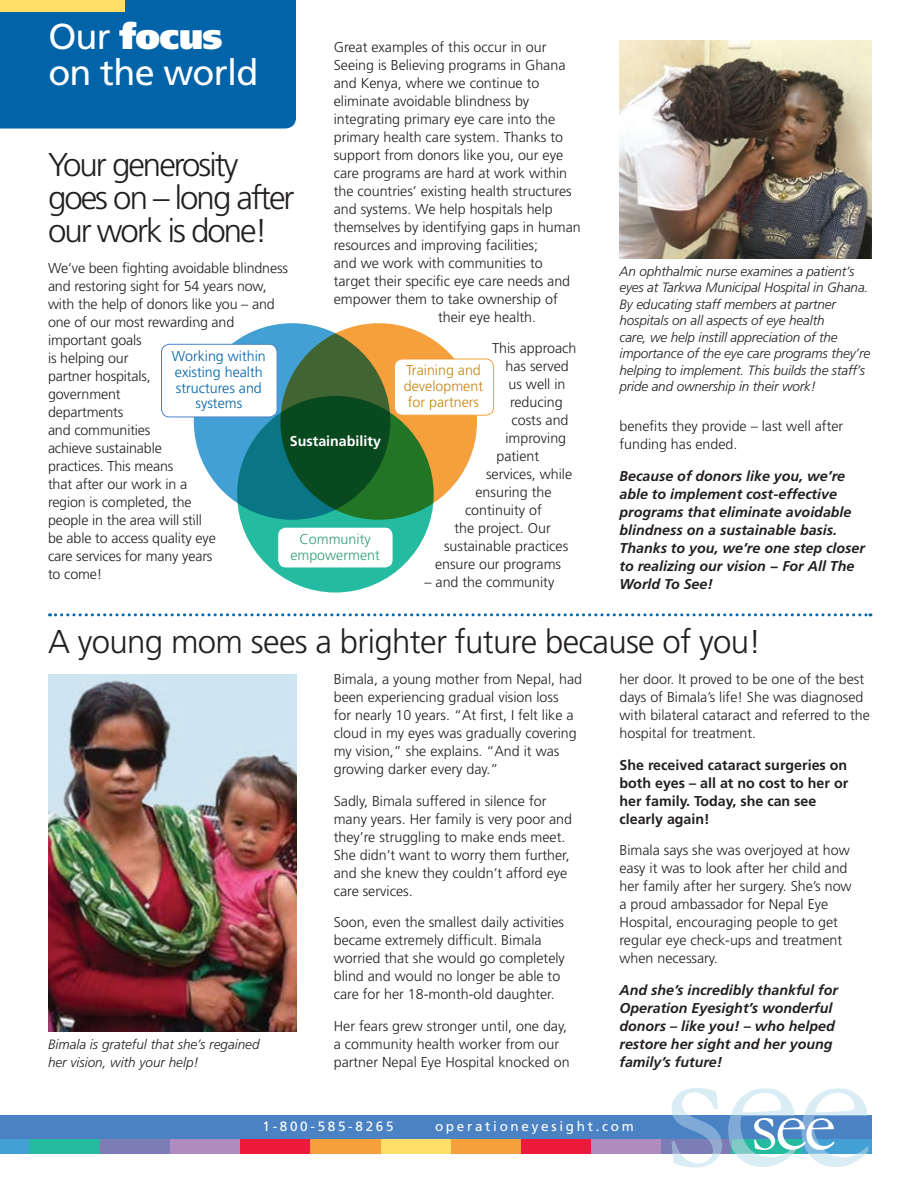
<style>
.page{position:relative;width:918px;height:1188px;background:#fff}
.page>*{position:absolute;margin:0;border:0;box-sizing:border-box;transform-origin:0 0}
.t1{font:36px/36px "Frutiger";letter-spacing:-.02em;color:#fff}
.t2{font:300 33px/33px "Frutiger";letter-spacing:-.06em;color:#231f20}
.t3{font:300 33px "Frutiger";letter-spacing:-.02em;color:#231f20}
.t4{font:300 14.25px/18px "Frutiger";color:#231f20}
.t5{font:italic 700 14.25px/18px "Frutiger";color:#231f20}
.t6{font:700 14.25px/18px "Frutiger";color:#231f20}
.t7{font:300 14.25px/15.8px "Frutiger";color:#0163a8;text-align:center}
.t8{font:300 14.25px/15.8px "Frutiger";color:#c6870e}
.t9{font:300 14.25px/15.8px "Frutiger";color:#359c7c;text-align:center}
.t10{font:700 14.25px "Frutiger";color:#fff}
.t11{font:italic 300 13.5px/16.5px "Frutiger";letter-spacing:-.01em;color:#231f20}
.t12{font:13.5px "Frutiger";letter-spacing:.2em;color:#fff}
.s1{font-weight:900}
</style>
<div class="page">
<div style="left:451px;top:1139px;width:70px;height:14px;background:#f5a03c"></div>
<div style="left:170px;top:1139px;width:70px;height:14px;background:#b08bbf"></div>
<div style="left:381px;top:1139px;width:70px;height:14px;background:#ffdf68"></div>
<div style="left:100px;top:1139px;width:70px;height:14px;background:#7d7db6"></div>
<div style="left:521px;top:1139px;width:70px;height:14px;background:#ed1a3c"></div>
<div style="left:240px;top:1139px;width:70px;height:14px;background:#ed1a3c"></div>
<div style="left:0;top:1139px;width:30px;height:14px;background:#43a0d5"></div>
<div style="left:591px;top:1139px;width:70px;height:14px;background:#b08bbf"></div>
<div style="left:310px;top:1139px;width:71px;height:14px;background:#f5a03c"></div>
<div style="left:30px;top:1139px;width:70px;height:14px;background:#24bba0"></div>
<div style="left:661px;top:1139px;width:71px;height:14px;background:#7d7db6"></div>
<div style="left:802px;top:1139px;width:70px;height:14px;background:#43a0d5"></div>
<div style="left:0;top:1115px;width:872px;height:24px;background:#4b82c3"></div>
<svg style="left:672px;top:1088px;width:50px;height:80px"></svg>
<svg style="left:728px;top:1088px;width:141px;height:79px"></svg>
<div style="left:0;top:0;width:296px;height:129px;background:#0163a8"></div>
<div style="left:0;top:0;width:124px;height:11px;background:#ffdf68"></div>
<svg style="left:50px;top:613px;width:821px;height:3px"></svg>
<img style="left:48px;top:675px;width:248px;height:356px">
<img style="left:620px;top:40px;width:252px;height:218px">
<div style="left:194px;top:323px;width:196px;height:197px;background:#43a0d5;border-radius:50%"></div>
<svg style="left:280px;top:323px;width:197px;height:197px;background:#ac8839"></svg>
<svg style="left:237px;top:396px;width:197px;height:196px;background:#157654"></svg>
<div style="left:161px;top:344px;width:116px;height:73px;background:#fff;border-radius:8px"></div>
<div style="left:161px;top:344px;width:117px;height:73px;border:1px solid #4b82c3;border-radius:8px"></div>
<div style="left:394px;top:359px;width:100px;height:56px;background:#fff;border-radius:8px"></div>
<div style="left:394px;top:359px;width:100px;height:57px;border:1px solid #f5a03c;border-radius:8px"></div>
<div style="left:278px;top:527px;width:115px;height:41px;background:#fff;border-radius:8px"></div>
<div style="left:277px;top:527px;width:116px;height:41px;border:1px solid #24bba0;border-radius:8px"></div>
<p class="t1" style="left:48px;top:19px;width:212px">Our <span class="s1">focus </span>on the world</p>
<p class="t4" style="left:334px;top:38px;width:214px">Great examples of this occur in our</p>
<p class="t4" style="left:334px;top:56px;width:233px">Seeing is Believing programs in Ghana</p>
<p class="t4" style="left:334px;top:74px;width:207px">and Kenya, where we continue to</p>
<p class="t4" style="left:334px;top:92px;width:197px">eliminate avoidable blindness by</p>
<p class="t4" style="left:334px;top:110px;width:223px">integrating primary eye care into the</p>
<p class="t4" style="left:334px;top:128px;width:231px">primary health care system. Thanks to</p>
<p class="t4" style="left:334px;top:146px;width:231px">support from donors like you, our eye</p>
<p class="t4" style="left:334px;top:164px;width:235px">care programs are hard at work within</p>
<p class="t4" style="left:334px;top:182px;width:240px">the countries’ existing health structures</p>
<p class="t4" style="left:334px;top:200px;width:221px">and systems. We help hospitals help</p>
<p class="t4" style="left:334px;top:218px;width:249px">themselves by identifying gaps in human</p>
<p class="t4" style="left:334px;top:236px;width:206px">resources and improving facilities;</p>
<p class="t4" style="left:334px;top:254px;width:211px">and we work with communities to</p>
<p class="t4" style="left:334px;top:272px;width:238px">target their specific eye care needs and</p>
<p class="t4" style="left:334px;top:290px;width:226px">empower them to take ownership of</p>
<p class="t4" style="left:438px;top:308px;width:100px">their eye health.</p>
<p class="t4" style="left:492px;top:339px;width:86px">This approach</p>
<p class="t4" style="left:506px;top:357px;width:65px">has served</p>
<p class="t4" style="left:508px;top:375px;width:59px">us well in</p>
<p class="t4" style="left:510px;top:393px;width:54px">reducing</p>
<p class="t4" style="left:512px;top:411px;width:59px">costs and</p>
<p class="t4" style="left:506px;top:429px;width:62px">improving</p>
<p class="t4" style="left:496px;top:447px;width:44px">patient</p>
<p class="t4" style="left:486px;top:465px;width:88px">services, while</p>
<p class="t4" style="left:476px;top:483px;width:78px">ensuring the</p>
<p class="t4" style="left:465px;top:501px;width:78px">continuity of</p>
<p class="t4" style="left:454px;top:519px;width:98px">the project. Our</p>
<p class="t4" style="left:444px;top:537px;width:126px">sustainable practices</p>
<p class="t4" style="left:435px;top:555px;width:128px">ensure our programs</p>
<p class="t4" style="left:424px;top:573px;width:131px">– and the community</p>
<p class="t2" style="left:48px;top:148px;width:248px">Your generosity goes on – long after our work is done!</p>
<p class="t4" style="left:48px;top:259px;width:241px">We’ve been fighting avoidable blindness and restoring sight for 54 years now, with the help of donors like you – and one of our most rewarding and important goals<br>is helping our<br>partner hospitals,<br>government<br>departments<br>and communities<br>achieve sustainable<br>practices. This means<br>that after our work in a<br>region is completed, the<br>people in the area will still<br>be able to access quality eye<br>care services for many years<br>to come!</p>
<p class="t7" style="left:172px;top:348px;width:95px">Working within existing health structures and systems</p>
<p class="t8" style="left:404px;top:363px;width:81px">Training and development for partners</p>
<p class="t10" style="left:290px;top:433px;width:93px">Sustainability</p>
<p class="t9" style="left:290px;top:531px;width:91px">Community empowerment</p>
<p class="t11" style="left:620px;top:263px;width:252px">An ophthalmic nurse examines a patient’s eyes at Tarkwa Municipal Hospital in Ghana.<br>By educating staff members at partner hospitals on all aspects of eye health<br>care, we help instill appreciation of the importance of the eye care programs they’re helping to implement. This builds the staff’s pride and ownership in their work!</p>
<p class="t4" style="left:620px;top:417px;width:225px">benefits they provide – last well after funding has ended.</p>
<p class="t5" style="left:620px;top:467px;width:247px">Because of donors like you, we’re able to implement cost-effective programs that eliminate avoidable blindness on a sustainable basis.<br>Thanks to you, we’re one step closer to realizing our vision − For All The<br>World To See!</p>
<p class="t3" style="left:48px;top:623px;width:715px">A young mom sees a brighter future because of you!</p>
<p class="t4" style="left:334px;top:670px;width:250px">Bimala, a young mother from Nepal, had been experiencing gradual vision loss<br>for nearly 10 years. “At first, I felt like a cloud in my eyes was gradually covering my vision,” she explains. “And it was growing darker every day.”</p>
<p class="t4" style="left:334px;top:792px;width:240px">Sadly, Bimala suffered in silence for many years. Her family is very poor and they’re struggling to make ends meet.<br>She didn’t want to worry them further, and she knew they couldn’t afford eye care services.</p>
<p class="t4" style="left:334px;top:913px;width:233px">Soon, even the smallest daily activities became extremely difficult. Bimala worried that she would go completely blind and would no longer be able to care for her 18-month-old daughter.</p>
<p class="t4" style="left:334px;top:1017px;width:237px">Her fears grew stronger until, one day, a community health worker from our partner Nepal Eye Hospital knocked on</p>
<p class="t4" style="left:620px;top:670px;width:252px">her door. It proved to be one of the best days of Bimala’s life! She was diagnosed with bilateral cataract and referred to the hospital for treatment.</p>
<p class="t6" style="left:620px;top:756px;width:230px">She received cataract surgeries on both eyes – all at no cost to her or her family. Today, she can see clearly again!</p>
<p class="t4" style="left:620px;top:841px;width:234px">Bimala says she was overjoyed at how easy it was to look after her child and her family after her surgery. She’s now a proud ambassador for Nepal Eye Hospital, encouraging people to get regular eye check-ups and treatment when necessary.</p>
<p class="t5" style="left:620px;top:981px;width:220px">And she’s incredibly thankful for<br>Operation Eyesight’s wonderful donors – like you! – who helped restore her sight and her young family’s future!</p>
<p class="t11" style="left:48px;top:1035px;width:213px;line-height:18px">Bimala is grateful that she’s regained her vision, with your help!</p>
<p class="t12" style="left:262px;top:1119px;width:133px">1-800-585-8265</p>
<p class="t12" style="left:435px;top:1119px;width:200px">operationeyesight.com</p>
</div>
